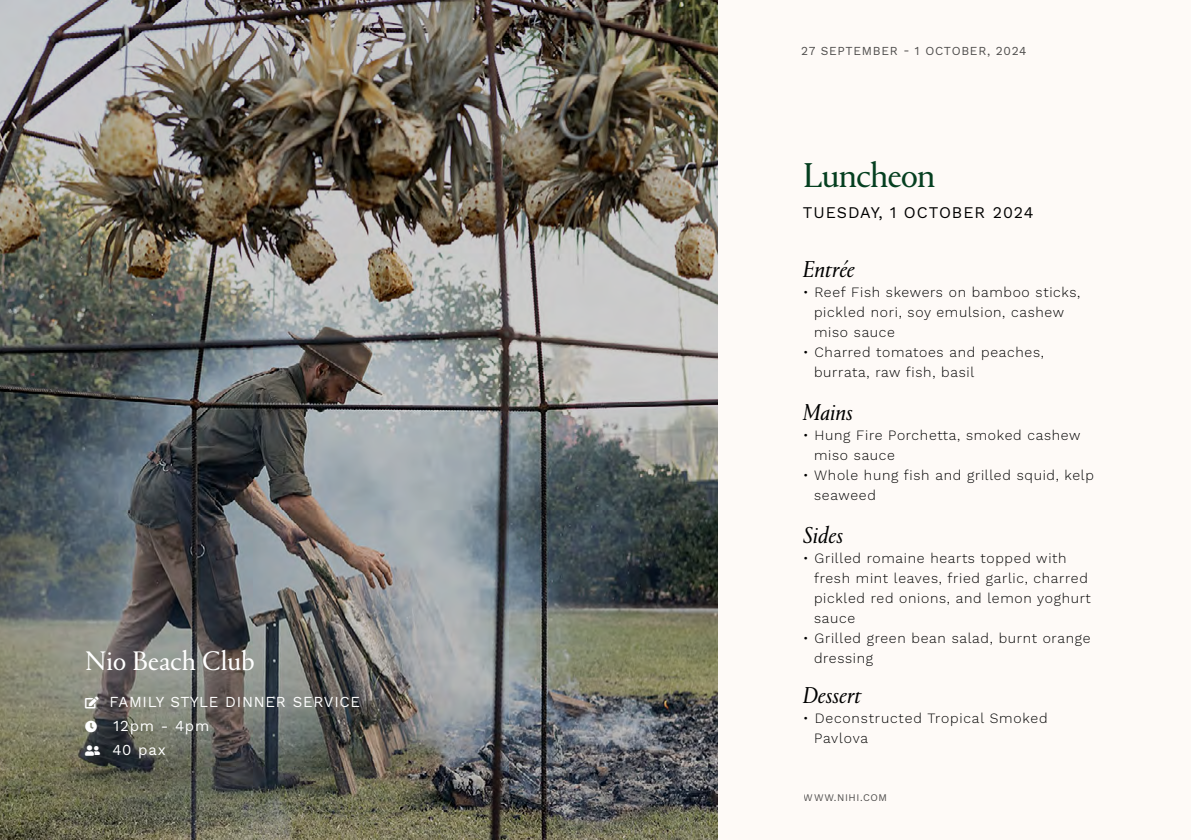
<style>
.page{position:relative;width:1191px;height:840px;background:#fff}
.page>*{position:absolute;margin:0;border:0;box-sizing:border-box;transform-origin:0 0}
.t1{font:36px "Portrait";letter-spacing:-.02em;color:#053f20}
.t2{font:28px "Portrait";color:#fff}
.t3{font:italic 24px "Portrait";color:#000}
.t4{font:16px "Work Sans";letter-spacing:.06em;color:#000}
.t5{font:15px/24px "Work Sans";letter-spacing:.05em;color:#fff}
.t6{font:300 14px/20px "Work Sans";letter-spacing:.05em;color:#000}
.t7{font:12px "Work Sans";letter-spacing:.06em;color:#000}
.t8{font:10px "Work Sans";letter-spacing:.06em;color:#000}
</style>
<div class="page">
<div style="left:0;top:0;width:1191px;height:839px;background:#fefaf7"></div>
<img style="left:0;top:0;width:717px;height:839px">
<svg style="left:85px;top:695px;width:14px;height:12px"></svg>
<svg style="left:85px;top:719px;width:12px;height:12px"></svg>
<svg style="left:85px;top:744px;width:15px;height:11px"></svg>
<h2 class="t2" style="left:85px;top:641px;width:171px">Nio Beach Club</h2>
<p class="t5" style="left:109px;top:688px;width:252px">FAMILY STYLE DINNER SERVICE<br>12pm - 4pm<br>40 pax</p>
<p class="t7" style="left:801px;top:42px;width:227px">27 SEPTEMBER - 1 OCTOBER, 2024</p>
<h1 class="t1" style="left:802px;top:152px;width:134px">Luncheon</h1>
<p class="t4" style="left:802px;top:200px;width:232px">TUESDAY, 1 OCTOBER 2024</p>
<h3 class="t3" style="left:802px;top:253px;width:53px">Entrée</h3>
<p class="t6" style="left:814px;top:282px;width:268px;text-indent:-11px">• Reef Fish skewers on bamboo sticks, pickled nori, soy emulsion, cashew miso sauce</p>
<p class="t6" style="left:814px;top:342px;width:231px;text-indent:-11px">• Charred tomatoes and peaches, burrata, raw fish, basil</p>
<h3 class="t3" style="left:802px;top:396px;width:52px">Mains</h3>
<p class="t6" style="left:814px;top:424px;width:268px;text-indent:-11px">• Hung Fire Porchetta, smoked cashew miso sauce</p>
<p class="t6" style="left:814px;top:464px;width:281px;text-indent:-11px">• Whole hung fish and grilled squid, kelp seaweed</p>
<h3 class="t3" style="left:802px;top:518px;width:42px">Sides</h3>
<p class="t6" style="left:814px;top:547px;width:278px;text-indent:-11px">• Grilled romaine hearts topped with fresh mint leaves, fried garlic, charred pickled red onions, and lemon yoghurt sauce</p>
<p class="t6" style="left:814px;top:627px;width:278px;text-indent:-11px">• Grilled green bean salad, burnt orange dressing</p>
<h3 class="t3" style="left:802px;top:678px;width:60px">Dessert</h3>
<p class="t6" style="left:814px;top:707px;width:235px;text-indent:-11px">• Deconstructed Tropical Smoked<br>Pavlova</p>
<p class="t8" style="left:804px;top:789px;width:85px">WWW.NIHI.COM</p>
</div>
